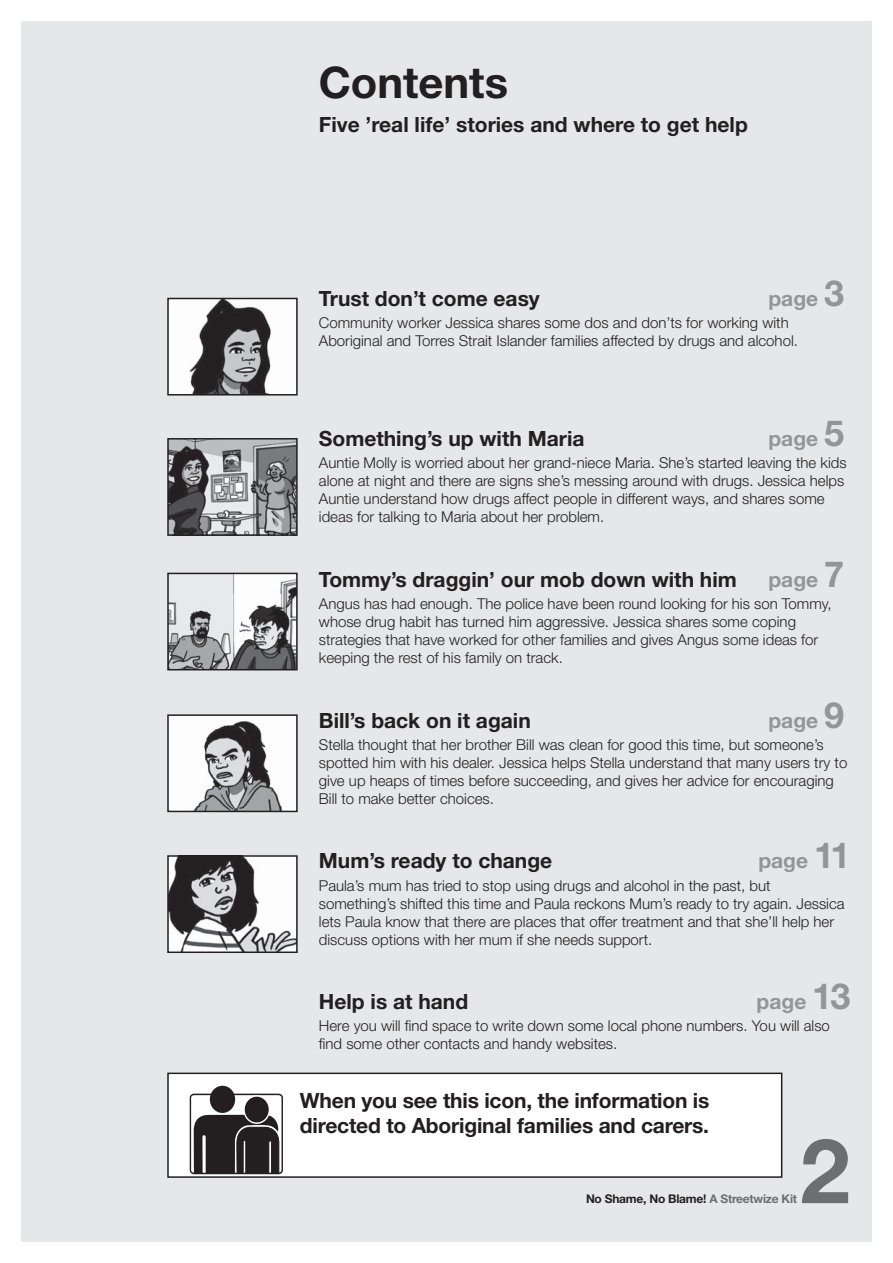
<style>
.page{position:relative;width:893px;height:1263px;background:#fff}
.page>*{position:absolute;margin:0;border:0;box-sizing:border-box;transform-origin:0 0}
.t1{font:700 90px "Helvetica Neue";color:#6c6e70}
.t2{font:700 43.5px "Helvetica Neue";color:#231f20}
.t3{font:700 21px/25.2px "Helvetica Neue";color:#231f20}
.t4{font:700 21px "Helvetica Neue";color:#939598}
.t5{font:300 15px/18px "Helvetica Neue";color:#231f20}
.t6{font:700 12px "Helvetica Neue";letter-spacing:-.02em;color:#231f20}
.s1{font-size:36px}
.s2{color:#6c6e70}
</style>
<div class="page">
<div style="left:21px;top:21px;width:851px;height:1221px;background:#e6e7e8"></div>
<div style="left:168px;top:1073px;width:614px;height:104px;background:#fff"></div>
<div style="left:167px;top:1073px;width:615px;height:105px;border:2px solid #231f20"></div>
<div style="left:190px;top:1094px;width:93px;height:80px;border:1px solid #231f20;border-radius:4px"></div>
<svg style="left:194px;top:1114px;width:86px;height:60px;background:#3b3839"></svg>
<div style="left:244px;top:1096px;width:25px;height:27px;background:#231f20;border-radius:50%"></div>
<div style="left:243px;top:1095px;width:27px;height:29px;border:1px solid #fff;border-radius:50%"></div>
<div style="left:210px;top:1086px;width:25px;height:27px;background:#231f20;border-radius:50%"></div>
<div style="left:168px;top:299px;width:129px;height:96px;background:#fff"></div>
<img style="left:189px;top:301px;width:82px;height:92px">
<div style="left:167px;top:298px;width:131px;height:98px;border:2px solid #231f20"></div>
<img style="left:170px;top:441px;width:125px;height:92px">
<div style="left:167px;top:438px;width:131px;height:98px;border:2px solid #231f20"></div>
<img style="left:170px;top:717px;width:125px;height:92px">
<div style="left:167px;top:714px;width:131px;height:98px;border:2px solid #231f20"></div>
<img style="left:170px;top:858px;width:125px;height:92px">
<div style="left:167px;top:855px;width:131px;height:98px;border:2px solid #231f20"></div>
<img style="left:170px;top:576px;width:125px;height:91px">
<div style="left:167px;top:573px;width:131px;height:97px;border:2px solid #231f20"></div>
<h2 class="t2" style="left:319px;top:67px;width:191px">Contents</h2>
<h3 class="t3" style="left:319px;top:113px;width:430px">Five ’real life’ stories and where to get help</h3>
<h3 class="t3" style="left:319px;top:288px;width:222px">Trust don’t come easy</h3>
<h3 class="t4" style="left:768px;top:291px;width:77px">page <span class="s1">3</span></h3>
<p class="t5" style="left:319px;top:316px;width:480px">Community worker Jessica shares some dos and don’ts for working with<br>Aboriginal and Torres Strait Islander families affected by drugs and alcohol.</p>
<h3 class="t3" style="left:319px;top:428px;width:267px">Something’s up with Maria</h3>
<h3 class="t4" style="left:768px;top:431px;width:77px">page <span class="s1">5</span></h3>
<p class="t5" style="left:319px;top:456px;width:529px">Auntie Molly is worried about her grand-niece Maria. She’s started leaving the kids alone at night and there are signs she’s messing around with drugs. Jessica helps Auntie understand how drugs affect people in different ways, and shares some ideas for talking to Maria about her problem.</p>
<h3 class="t3" style="left:319px;top:569px;width:419px">Tommy’s draggin’ our mob down with him</h3>
<h3 class="t4" style="left:768px;top:572px;width:77px">page <span class="s1">7</span></h3>
<p class="t5" style="left:319px;top:596px;width:514px">Angus has had enough. The police have been round looking for his son Tommy, whose drug habit has turned him aggressive. Jessica shares some coping strategies that have worked for other families and gives Angus some ideas for keeping the rest of his family on track.</p>
<h3 class="t3" style="left:319px;top:709px;width:213px">Bill’s back on it again</h3>
<h3 class="t4" style="left:768px;top:713px;width:77px">page <span class="s1">9</span></h3>
<p class="t5" style="left:319px;top:737px;width:530px">Stella thought that her brother Bill was clean for good this time, but someone’s spotted him with his dealer. Jessica helps Stella understand that many users try to give up heaps of times before succeeding, and gives her advice for encouraging Bill to make better choices.</p>
<h3 class="t3" style="left:319px;top:850px;width:235px">Mum’s ready to change</h3>
<h3 class="t4" style="left:758px;top:853px;width:94px">page <span class="s1">11</span></h3>
<p class="t5" style="left:319px;top:878px;width:527px">Paula’s mum has tried to stop using drugs and alcohol in the past, but something’s shifted this time and Paula reckons Mum’s ready to try again. Jessica lets Paula know that there are places that offer treatment and that she’ll help her discuss options with her mum if she needs support.</p>
<h3 class="t3" style="left:319px;top:991px;width:151px">Help is at hand</h3>
<h3 class="t4" style="left:756px;top:994px;width:95px">page <span class="s1">13</span></h3>
<p class="t5" style="left:319px;top:1018px;width:512px">Here you will find space to write down some local phone numbers. You will also find some other contacts and handy websites.</p>
<h3 class="t3" style="left:300px;top:1089px;width:411px">When you see this icon, the information is directed to Aboriginal families and carers.</h3>
<h1 class="t1" style="left:800px;top:1139px;width:52px">2</h1>
<p class="t6" style="left:586px;top:1195px;width:213px">No Shame, No Blame! <span class="s2">A Streetwize Kit</span></p>
</div>
